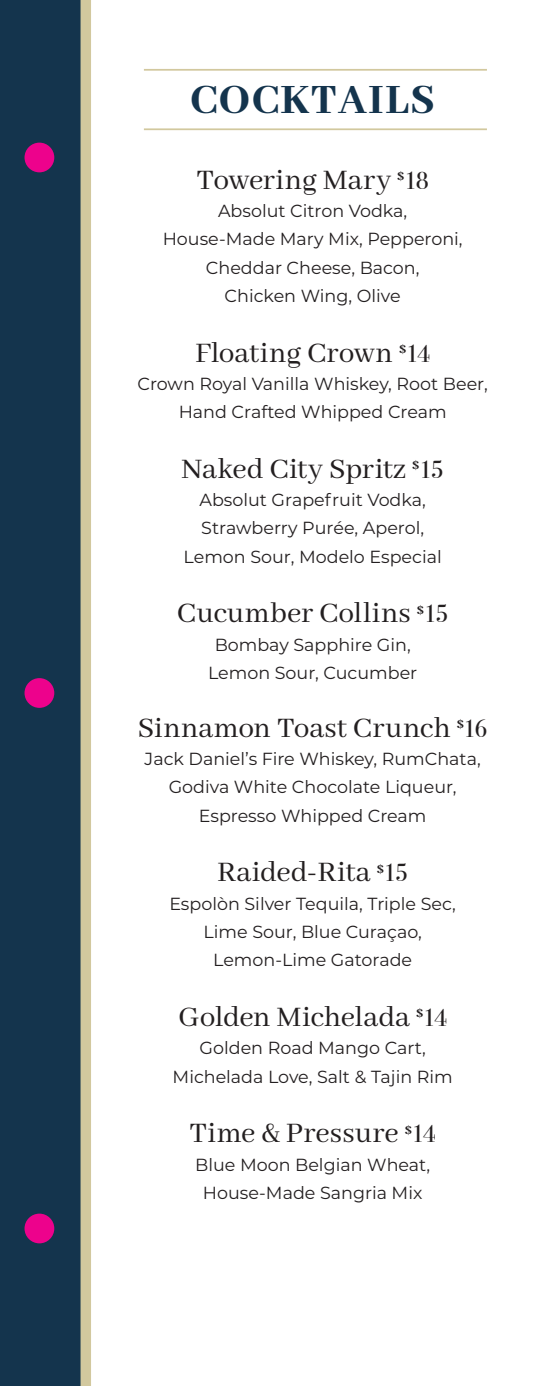
<style>
.page{position:relative;width:536px;height:1386px;background:#fff}
.page>*{position:absolute;margin:0;border:0;box-sizing:border-box;transform-origin:0 0}
.t1{font:800 45.5px "Abhaya Libre";letter-spacing:.04em;color:#14344d}
.t2{font:31.5px "Abhaya Libre";color:#231f20}
.t3{font:24.5px "Bodoni Svty Two ITCTT";letter-spacing:-.065em;color:#231f20}
.t4{font:17.5px/28.3px "Montserrat";color:#231f20;text-align:center}
</style>
<div class="page">
<hr style="left:144px;top:69px;width:342px;height:2px;background:#d2c89e">
<hr style="left:144px;top:128px;width:342px;height:2px;background:#d2c89e">
<svg style="left:0;top:0;width:91px;height:1386px;background:#2a4556"></svg>
<div style="left:24px;top:143px;width:30px;height:29px;background:#ed028c;border-radius:50%"></div>
<div style="left:24px;top:678px;width:30px;height:30px;background:#ed028c;border-radius:50%"></div>
<div style="left:24px;top:1214px;width:30px;height:29px;background:#ed028c;border-radius:50%"></div>
<h1 class="t1" style="left:190px;top:75px;width:246px">COCKTAILS</h1>
<h2 class="t2" style="left:196px;top:162px;width:196px">Towering Mary</h2>
<h3 class="t3" style="left:397px;top:160px;width:33px"><sup>$</sup>18</h3>
<p class="t4" style="left:163px;top:196px;width:301px">Absolut Citron Vodka,<br>House-Made Mary Mix, Pepperoni,<br>Cheddar Cheese, Bacon,<br>Chicken Wing, Olive</p>
<h2 class="t2" style="left:195px;top:335px;width:199px">Floating Crown</h2>
<h3 class="t3" style="left:399px;top:333px;width:33px"><sup>$</sup>14</h3>
<p class="t4" style="left:137px;top:369px;width:351px">Crown Royal Vanilla Whiskey, Root Beer,<br>Hand Crafted Whipped Cream</p>
<h2 class="t2" style="left:181px;top:451px;width:226px">Naked City Spritz</h2>
<h3 class="t3" style="left:412px;top:449px;width:33px"><sup>$</sup>15</h3>
<p class="t4" style="left:183px;top:485px;width:259px">Absolut Grapefruit Vodka,<br>Strawberry Purée, Aperol,<br>Lemon Sour, Modelo Especial</p>
<h2 class="t2" style="left:177px;top:596px;width:235px">Cucumber Collins</h2>
<h3 class="t3" style="left:417px;top:594px;width:33px"><sup>$</sup>15</h3>
<p class="t4" style="left:208px;top:630px;width:211px">Bombay Sapphire Gin,<br>Lemon Sour, Cucumber</p>
<h2 class="t2" style="left:138px;top:711px;width:314px">Sinnamon Toast Crunch</h2>
<h3 class="t3" style="left:457px;top:708px;width:32px"><sup>$</sup>16</h3>
<p class="t4" style="left:144px;top:744px;width:337px">Jack Daniel’s Fire Whiskey, RumChata,<br>Godiva White Chocolate Liqueur,<br>Espresso Whipped Cream</p>
<h2 class="t2" style="left:217px;top:855px;width:155px">Raided-Rita</h2>
<h3 class="t3" style="left:376px;top:853px;width:33px"><sup>$</sup>15</h3>
<p class="t4" style="left:169px;top:889px;width:288px">Espolòn Silver Tequila, Triple Sec,<br>Lime Sour, Blue Curaçao,<br>Lemon-Lime Gatorade</p>
<h2 class="t2" style="left:178px;top:1000px;width:233px">Golden Michelada</h2>
<h3 class="t3" style="left:416px;top:998px;width:33px"><sup>$</sup>14</h3>
<p class="t4" style="left:172px;top:1033px;width:281px">Golden Road Mango Cart,<br>Michelada Love, Salt &amp; Tajin Rim</p>
<h2 class="t2" style="left:189px;top:1116px;width:211px">Time &amp; Pressure</h2>
<h3 class="t3" style="left:404px;top:1114px;width:33px"><sup>$</sup>14</h3>
<p class="t4" style="left:195px;top:1150px;width:236px">Blue Moon Belgian Wheat,<br>House-Made Sangria Mix</p>
</div>
